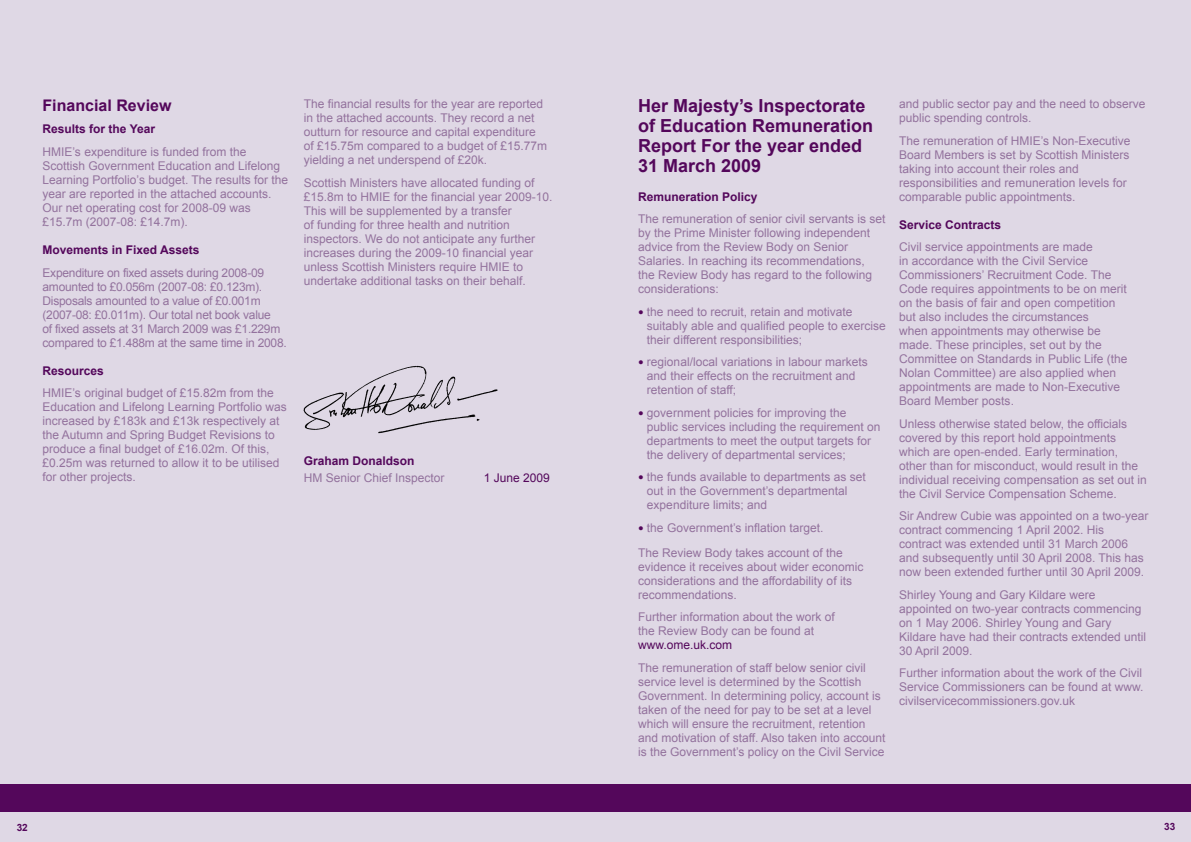
<style>
.page{position:relative;width:1191px;height:842px;background:#fff}
.page>*{position:absolute;margin:0;border:0;box-sizing:border-box;transform-origin:0 0}
.t1{font:700 18px/20px "Arial";color:#54075b}
.t2{font:700 16px "Arial";color:#54075b}
.t3{font:12px/14px "Arial";color:#93729d}
.t4{font:12px/14px "Arial";letter-spacing:-.02em;color:#93729d}
.t5{font:700 12px "Arial";color:#54075b}
.t6{font:12px "Arial";color:#54075b}
.t7{font:700 10px "Arial";color:#54075b}
.s1{font-size:16px;color:#54075b}
</style>
<div class="page">
<div style="left:0;top:0;width:595px;height:842px;background:#dfd8e5"></div>
<div style="left:0;top:784px;width:595px;height:28px;background:#54075b"></div>
<div style="left:595px;top:0;width:596px;height:842px;background:#dfd8e5"></div>
<div style="left:595px;top:784px;width:596px;height:28px;background:#54075b"></div>
<img style="left:303px;top:365px;width:195px;height:69px">
<h2 class="t2" style="left:43px;top:96px;width:130px">Financial Review</h2>
<p class="t5" style="left:43px;top:122px;width:114px">Results for the Year</p>
<p class="t3" style="left:43px;top:145px;width:247px">HMIE’s expenditure is funded from the Scottish Government Education and Lifelong Learning Portfolio’s budget. The results for the year are reported in the attached accounts.<br>Our net operating cost for 2008‑09 was £15.7m (2007‑08: £14.7m).</p>
<p class="t5" style="left:43px;top:243px;width:158px">Movements in Fixed Assets</p>
<p class="t4" style="left:43px;top:265px;width:246px">Expenditure on fixed assets during 2008‑09 amounted to £0.056m (2007‑08: £0.123m).<br>Disposals amounted to a value of £0.001m (2007‑08: £0.011m). Our total net book value<br>of fixed assets at 31 March 2009 was £1.229m compared to £1.488m at the same time in 2008.</p>
<p class="t5" style="left:43px;top:364px;width:63px">Resources</p>
<p class="t3" style="left:43px;top:386px;width:246px">HMIE’s original budget of £15.82m from the Education and Lifelong Learning Portfolio was increased by £183k and £13k respectively at the Autumn and Spring Budget Revisions to produce a final budget of £16.02m. Of this, £0.25m was returned to allow it to be utilised for other projects.</p>
<p class="t3" style="left:304px;top:97px;width:245px">The financial results for the year are reported in the attached accounts. They record a net outturn for resource and capital expenditure of £15.75m compared to a budget of £15.77m yielding a net underspend of £20k.</p>
<p class="t3" style="left:304px;top:175px;width:250px">Scottish Ministers have allocated funding of £15.8m to HMIE for the financial year 2009‑10.<br>This will be supplemented by a transfer<br>of funding for three health and nutrition inspectors. We do not anticipate any further increases during the 2009‑10 financial year unless Scottish Ministers require HMIE to undertake additional tasks on their behalf.</p>
<p class="t5" style="left:304px;top:454px;width:112px">Graham Donaldson</p>
<p class="t3" style="left:304px;top:471px;width:142px">HM Senior Chief Inspector</p>
<p class="t6" style="left:484px;top:471px;width:68px">1 June 2009</p>
<h1 class="t1" style="left:638px;top:96px;width:237px">Her Majesty’s Inspectorate of Education Remuneration<br>Report For the year ended<br>31 March 2009</h1>
<p class="t5" style="left:638px;top:190px;width:121px">Remuneration Policy</p>
<p class="t3" style="left:638px;top:212px;width:249px">The remuneration of senior civil servants is set by the Prime Minister following independent advice from the Review Body on Senior Salaries. In reaching its recommendations,<br>the Review Body has regard to the following considerations:</p>
<p class="t3" style="left:647px;top:304px;width:240px;text-indent:-9px"><span class="s1">•</span> the need to recruit, retain and motivate suitably able and qualified people to exercise their different responsibilities;</p>
<p class="t3" style="left:647px;top:355px;width:222px;text-indent:-9px"><span class="s1">•</span> regional/local variations in labour markets and their effects on the recruitment and retention of staff;</p>
<p class="t3" style="left:647px;top:405px;width:235px;text-indent:-9px"><span class="s1">•</span> government policies for improving the public services including the requirement on departments to meet the output targets for the delivery of departmental services;</p>
<p class="t3" style="left:647px;top:470px;width:220px;text-indent:-9px"><span class="s1">•</span> the funds available to departments as set out in the Government’s departmental expenditure limits; and</p>
<p class="t3" style="left:638px;top:515px;width:206px;line-height:25.3px"><span class="s1">•</span> the Government’s inflation target.<br>The Review Body takes account of the</p>
<p class="t3" style="left:638px;top:560px;width:227px">evidence it receives about wider economic considerations and the affordability of its recommendations.</p>
<p class="t3" style="left:638px;top:610px;width:198px">Further information about the work of the Review Body can be found at</p>
<p class="t6" style="left:638px;top:638px;width:96px">www.ome.uk.com</p>
<p class="t3" style="left:638px;top:661px;width:249px">The remuneration of staff below senior civil service level is determined by the Scottish Government. In determining policy, account is taken of the need for pay to be set at a level which will ensure the recruitment, retention and motivation of staff. Also taken into account is the Government’s policy on the Civil Service</p>
<p class="t3" style="left:899px;top:97px;width:248px">and public sector pay and the need to observe public spending controls.</p>
<p class="t3" style="left:899px;top:133px;width:233px">The remuneration of HMIE’s Non‑Executive Board Members is set by Scottish Ministers taking into account their roles and responsibilities and remuneration levels for comparable public appointments.</p>
<p class="t5" style="left:899px;top:218px;width:104px">Service Contracts</p>
<p class="t3" style="left:899px;top:240px;width:230px">Civil service appointments are made<br>in accordance with the Civil Service Commissioners’ Recruitment Code. The Code requires appointments to be on merit on the basis of fair and open competition but also includes the circumstances<br>when appointments may otherwise be made. These principles, set out by the Committee on Standards in Public Life (the Nolan Committee) are also applied when appointments are made to Non‑Executive Board Member posts.</p>
<p class="t3" style="left:899px;top:417px;width:249px">Unless otherwise stated below, the officials covered by this report hold appointments which are open‑ended. Early termination, other than for misconduct, would result in the individual receiving compensation as set out in the Civil Service Compensation Scheme.</p>
<p class="t3" style="left:899px;top:509px;width:251px">Sir Andrew Cubie was appointed on a two‑year contract commencing 1 April 2002. His contract was extended until 31 March 2006 and subsequently until 30 April 2008. This has now been extended further until 30 April 2009.</p>
<p class="t3" style="left:899px;top:588px;width:248px">Shirley Young and Gary Kildare were appointed on two‑year contracts commencing on 1 May 2006. Shirley Young and Gary Kildare have had their contracts extended until 30 April 2009.</p>
<p class="t3" style="left:899px;top:666px;width:246px;text-align:justify">Further information about the work of the Civil Service Commissioners can be found at www. civilservicecommissioners.gov.uk</p>
<p class="t7" style="left:17px;top:822px;width:13px">32</p>
<p class="t7" style="left:1164px;top:821px;width:13px">33</p>
</div>
